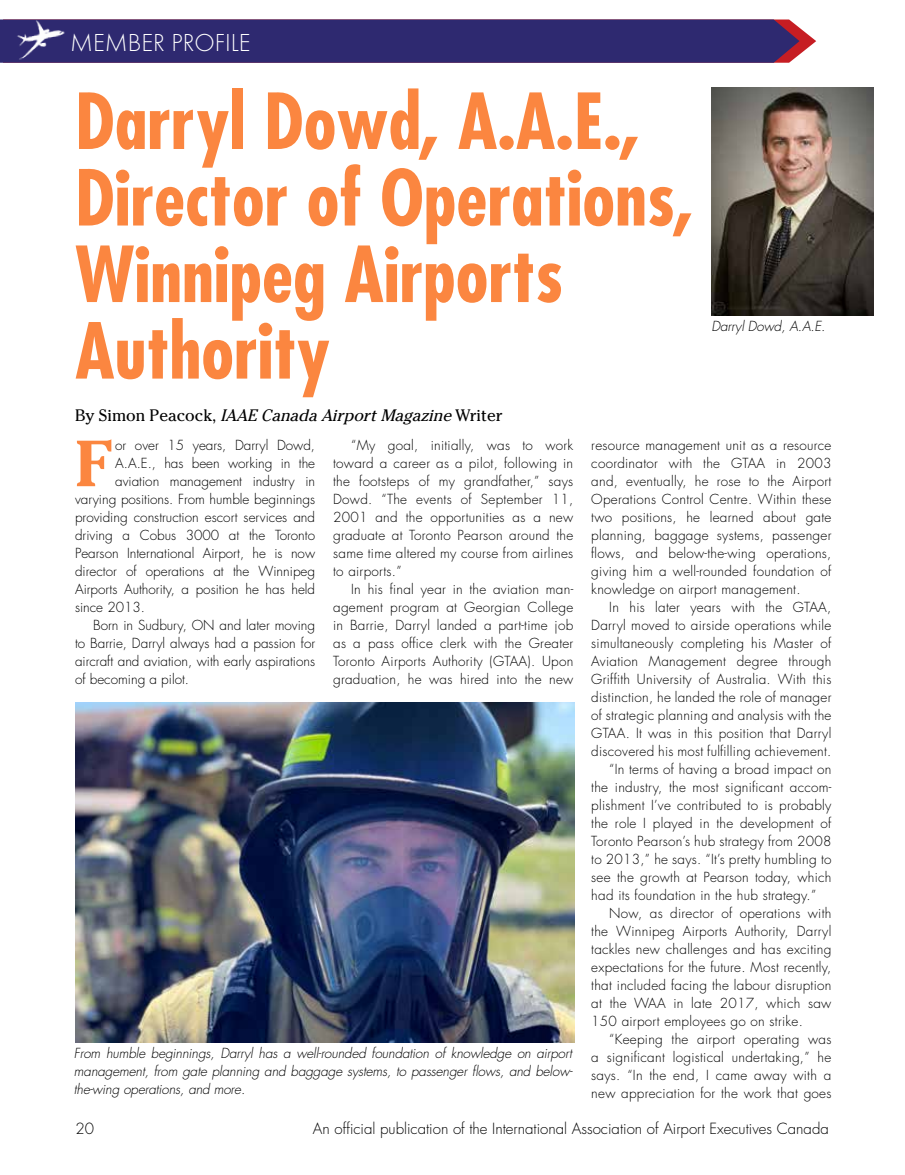
<style>
.page{position:relative;width:905px;height:1175px;background:#fff}
.page>*{position:absolute;margin:0;border:0;box-sizing:border-box;transform-origin:0 0}
.t1{font:700 condensed 75px/76.5px "Futura";color:#fb8640}
.t2{font:700 64.65px "Cheltenham";color:#fb8640}
.t3{font:300 25.5px "Futura T";color:#fff}
.t4{font:italic 16.5px "Cheltenham";color:#000}
.t5{font:300 15px "Futura";color:#000}
.t6{font:300 13.5px/18px "Futura";letter-spacing:.02em;color:#000;text-align:justify}
.t7{font:300 13.5px "Futura";color:#000}
.t8{font:italic 300 13.5px/18px "Futura";letter-spacing:-.01em;color:#000;text-align:justify}
.s1{font-style:normal}
</style>
<div class="page">
<svg style="left:0;top:19px;width:816px;height:44px;background:#372e71"></svg>
<img style="left:13px;top:19px;width:55px;height:42px">
<img style="left:711px;top:87px;width:162px;height:229px">
<img style="left:75px;top:702px;width:500px;height:340px">
<h3 class="t3" style="left:70px;top:27px;width:182px">MEMBER PROFILE</h3>
<h1 class="t1" style="left:75px;top:83px;width:620px">Darryl Dowd, A.A.E.,<br>Director of Operations,<br>Winnipeg Airports<br>Authority</h1>
<p class="t4" style="left:75px;top:405px;width:429px"><span class="s1">B y S i m o n P e a c o c k ,</span> IAAE CanadaAirportMagazine<span class="s1">W r i t e r</span></p>
<p class="t8" style="left:711px;top:318px;width:116px">Darryl Dowd, A.A.E.</p>
<h2 class="t2" style="left:75px;top:423px;width:36px">F</h2>
<p class="t7" style="left:115px;top:437px;width:201px">or over 15 years, Darryl Dowd,</p>
<p class="t7" style="left:115px;top:455px;width:201px">A.A.E., has been working in the</p>
<p class="t7" style="left:115px;top:473px;width:201px">aviation management industry in</p>
<p class="t7" style="left:75px;top:491px;width:242px">varying positions. From humble beginnings</p>
<p class="t7" style="left:75px;top:509px;width:241px">providing construction escort services and</p>
<p class="t7" style="left:75px;top:527px;width:241px">driving a Cobus 3000 at the Toronto</p>
<p class="t7" style="left:75px;top:545px;width:242px">Pearson International Airport, he is now</p>
<p class="t7" style="left:75px;top:563px;width:242px">director of operations at the Winnipeg</p>
<p class="t7" style="left:75px;top:581px;width:242px">Airports Authority, a position he has held</p>
<p class="t7" style="left:75px;top:599px;width:72px">since 2013.</p>
<p class="t7" style="left:93px;top:617px;width:224px">Born in Sudbury, ON and later moving</p>
<p class="t7" style="left:75px;top:635px;width:242px">to Barrie, Darryl always had a passion for</p>
<p class="t7" style="left:75px;top:653px;width:241px">aircraft and aviation, with early aspirations</p>
<p class="t7" style="left:75px;top:671px;width:116px">of becoming a pilot.</p>
<p class="t6" style="left:333px;top:436px;width:242px;text-indent:18px">“My goal, initially, was to work toward a career as a pilot, following in the footsteps of my grandfather,” says Dowd. “The events of September 11, 2001 and the opportunities as a new graduate at Toronto Pearson around the same time altered my course from airlines to airports.”</p>
<p class="t6" style="left:333px;top:580px;width:242px;text-indent:18px">In his final year in the aviation man&shy;agement program at Georgian College in Barrie, Darryl landed a part-time job as a pass office clerk with the Greater Toronto Airports Authority (GTAA). Upon graduation, he was hired into the new</p>
<p class="t8" style="left:74px;top:1044px;width:500px">From humble beginnings, Darryl has a well-rounded foundation of knowledge on airport management, from gate planning and baggage systems, to passenger flows, and below&shy;the-wing operations, and more.</p>
<p class="t6" style="left:591px;top:436px;width:242px">resource management unit as a resource coordinator with the GTAA in 2003 and, eventually, he rose to the Airport Operations Control Centre. Within these two positions, he learned about gate planning, baggage systems, passenger flows, and below-the-wing operations, giving him a well-rounded foundation of knowledge on airport management.</p>
<p class="t6" style="left:609px;top:598px;width:223px">In his later years with the GTAA,</p>
<p class="t6" style="left:591px;top:616px;width:242px">Darryl moved to airside operations while</p>
<p class="t6" style="left:591px;top:634px;width:242px">simultaneously completing his Master of</p>
<p class="t6" style="left:591px;top:652px;width:241px">Aviation Management degree through</p>
<p class="t6" style="left:591px;top:670px;width:242px">Griffith University of Australia. With this</p>
<p class="t6" style="left:591px;top:688px;width:241px">distinction, he landed the role of manager</p>
<p class="t6" style="left:591px;top:706px;width:242px">of strategic planning and analysis with the</p>
<p class="t6" style="left:591px;top:724px;width:242px">GTAA. It was in this position that Darryl</p>
<p class="t6" style="left:591px;top:742px;width:242px">discovered his most fulfilling achievement.</p>
<p class="t6" style="left:609px;top:760px;width:223px">“In terms of having a broad impact on</p>
<p class="t6" style="left:591px;top:778px;width:242px">the industry, the most significant accom-</p>
<p class="t6" style="left:591px;top:796px;width:242px">plishment I’ve contributed to is probably</p>
<p class="t6" style="left:591px;top:814px;width:241px">the role I played in the development of</p>
<p class="t6" style="left:591px;top:832px;width:242px">Toronto Pearson’s hub strategy from 2008</p>
<p class="t6" style="left:591px;top:850px;width:242px">to 2013,” he says. “It’s pretty humbling to</p>
<p class="t6" style="left:591px;top:868px;width:241px">see the growth at Pearson today, which</p>
<p class="t6" style="left:591px;top:886px;width:226px">had its foundation in the hub strategy.”</p>
<p class="t6" style="left:609px;top:904px;width:223px">Now, as director of operations with</p>
<p class="t6" style="left:591px;top:922px;width:241px">the Winnipeg Airports Authority, Darryl</p>
<p class="t6" style="left:591px;top:940px;width:242px">tackles new challenges and has exciting</p>
<p class="t6" style="left:591px;top:958px;width:242px">expectations for the future. Most recently,</p>
<p class="t6" style="left:591px;top:976px;width:241px">that included facing the labour disruption</p>
<p class="t6" style="left:591px;top:994px;width:242px">at the WAA in late 2017, which saw</p>
<p class="t6" style="left:591px;top:1012px;width:213px">150 airport employees go on strike.</p>
<p class="t6" style="left:609px;top:1030px;width:224px">“Keeping the airport operating was</p>
<p class="t6" style="left:591px;top:1048px;width:241px">a significant logistical undertaking,” he</p>
<p class="t6" style="left:591px;top:1066px;width:242px">says. “In the end, I came away with a</p>
<p class="t6" style="left:591px;top:1084px;width:242px">new appreciation for the work that goes</p>
<p class="t5" style="left:75px;top:1119px;width:20px">20</p>
<p class="t5" style="left:313px;top:1119px;width:517px">An official publication of the International Association of Airport Executives Canada</p>
</div>
